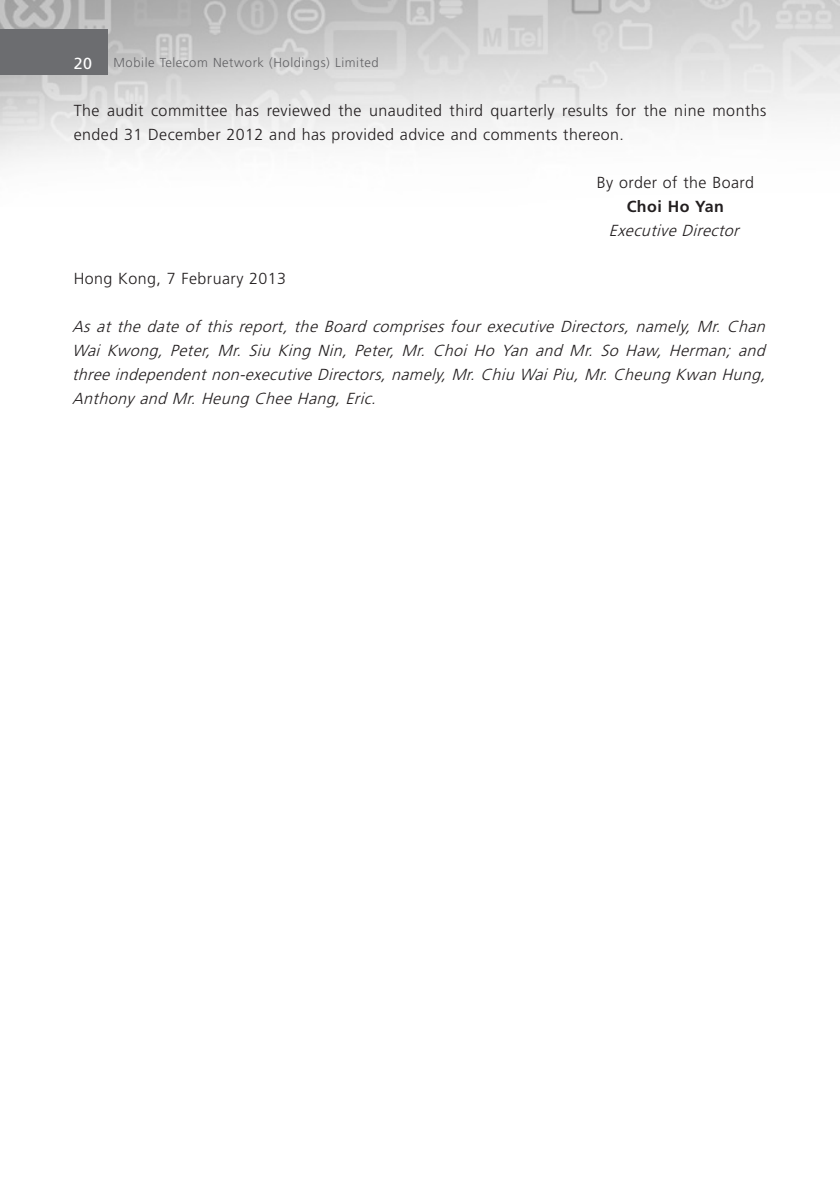
<style>
.page{position:relative;width:840px;height:1191px;background:#fff}
.page>*{position:absolute;margin:0;border:0;box-sizing:border-box;transform-origin:0 0}
.Body_Text{font:italic 300 16px/24px "Frutiger LT Std";color:#231f20;text-align:justify}
.Body_Text-2{font:300 16px/24px "Frutiger LT Std";letter-spacing:.03em;color:#231f20}
.Body_Text-3{font:700 16px "Frutiger LT Std";color:#231f20}
.t1{font:16px "Frutiger LT Std";color:#fff}
.t2{font:300 13px "Frutiger LT Std";letter-spacing:.045em;color:#636366}
</style>
<div class="page">
<img style="left:0;top:0;width:839px;height:163px">
<div style="left:0;top:29px;width:108px;height:45px;background:#6c6d70"></div>
<p class="t1" style="left:74px;top:54px;width:20px">20</p>
<p class="t2" style="left:113px;top:56px;width:267px">Mobile Telecom Network (Holdings) Limited</p>
<p class="Body_Text-2" style="left:74px;top:99px;width:693px">The audit committee has reviewed the unaudited third quarterly results for the nine months ended 31 December 2012 and has provided advice and comments thereon.</p>
<p class="Body_Text-2" style="left:596px;top:171px;width:158px">By order of the Board</p>
<p class="Body_Text-3" style="left:626px;top:197px;width:99px">Choi Ho Yan</p>
<p class="Body_Text" style="left:608px;top:219px;width:136px">Executive Director</p>
<p class="Body_Text-2" style="left:74px;top:267px;width:214px">Hong Kong, 7 February 2013</p>
<p class="Body_Text" style="left:72px;top:315px;width:699px">As at the date of this report, the Board comprises four executive Directors, namely, Mr. Chan Wai Kwong, Peter, Mr. Siu King Nin, Peter, Mr. Choi Ho Yan and Mr. So Haw, Herman; and three independent non-executive Directors, namely, Mr. Chiu Wai Piu, Mr. Cheung Kwan Hung, Anthony and Mr. Heung Chee Hang, Eric.</p>
</div>
